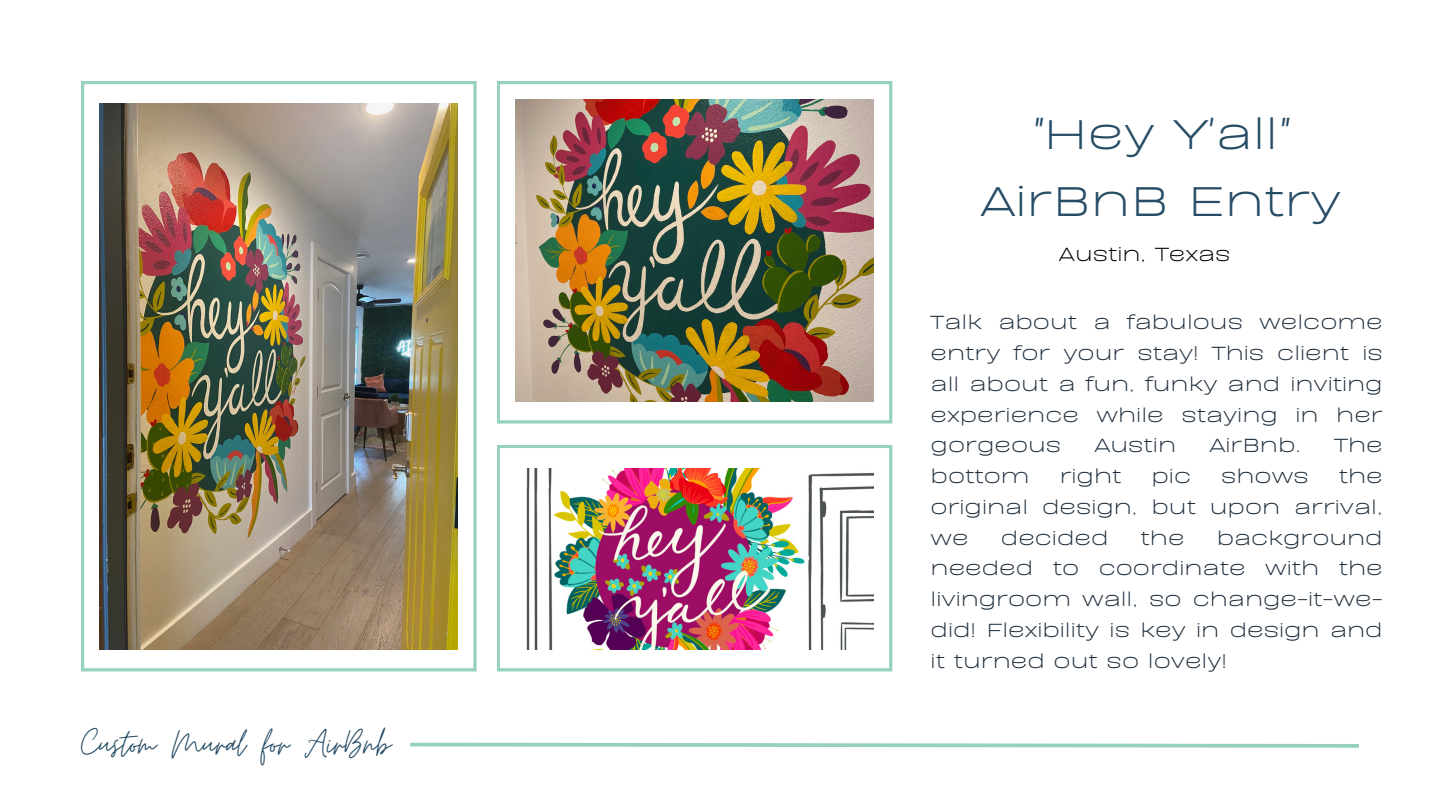
<style>
.page{position:relative;width:1440px;height:810px;background:#fff}
.page>*{position:absolute;margin:0;border:0;box-sizing:border-box;transform-origin:0 0}
.t1{font:48px/66.8px "BD Sans";color:#274d66;text-align:center}
.t2{font:42px "Moon Time";color:#274d66}
.t3{font:22px/30.8px "BD Sans";color:#202f3d;text-align:justify}
.t4{font:22px "BD Sans";color:#000}
</style>
<div class="page">
<svg style="left:81px;top:81px;width:396px;height:590px"></svg>
<svg style="left:410px;top:742px;width:949px;height:6px"></svg>
<img style="left:99px;top:103px;width:359px;height:546px">
<svg style="left:497px;top:81px;width:395px;height:343px"></svg>
<img style="left:515px;top:100px;width:359px;height:301px">
<svg style="left:497px;top:445px;width:395px;height:226px"></svg>
<img style="left:515px;top:468px;width:359px;height:181px">
<p class="t2" style="left:81px;top:718px;width:311px">Custom Mural for AirBnb</p>
<p class="t1" style="left:981px;top:95px;width:362px">"Hey Y'all"<br>AirBnB Entry</p>
<p class="t4" style="left:1059px;top:238px;width:173px">Austin, Texas</p>
<p class="t3" style="left:931px;top:304px;width:454px">Talk about a fabulous welcome entry for your stay! This client is all about a fun, funky and inviting experience while staying in her gorgeous</p>
<p class="t3" style="left:1094px;top:427px;width:83px">Austin</p>
<p class="t3" style="left:1209px;top:427px;width:93px">AirBnb.</p>
<p class="t3" style="left:1334px;top:427px;width:50px">The</p>
<p class="t3" style="left:931px;top:458px;width:454px;text-indent:408px">the original design, but upon arrival, we</p>
<p class="t3" style="left:931px;top:458px;width:101px">bottom</p>
<p class="t3" style="left:1060px;top:458px;width:63px">right</p>
<p class="t3" style="left:1152px;top:458px;width:41px">pic</p>
<p class="t3" style="left:1221px;top:458px;width:89px">shows</p>
<p class="t3" style="left:931px;top:520px;width:454px;text-indent:286px">background needed to coordinate with the livingroom wall, so change-it-we&shy;did! Flexibility is key in design and it turned out so lovely!</p>
<p class="t3" style="left:1001px;top:520px;width:109px">decided</p>
<p class="t3" style="left:1141px;top:520px;width:46px">the</p>
</div>
